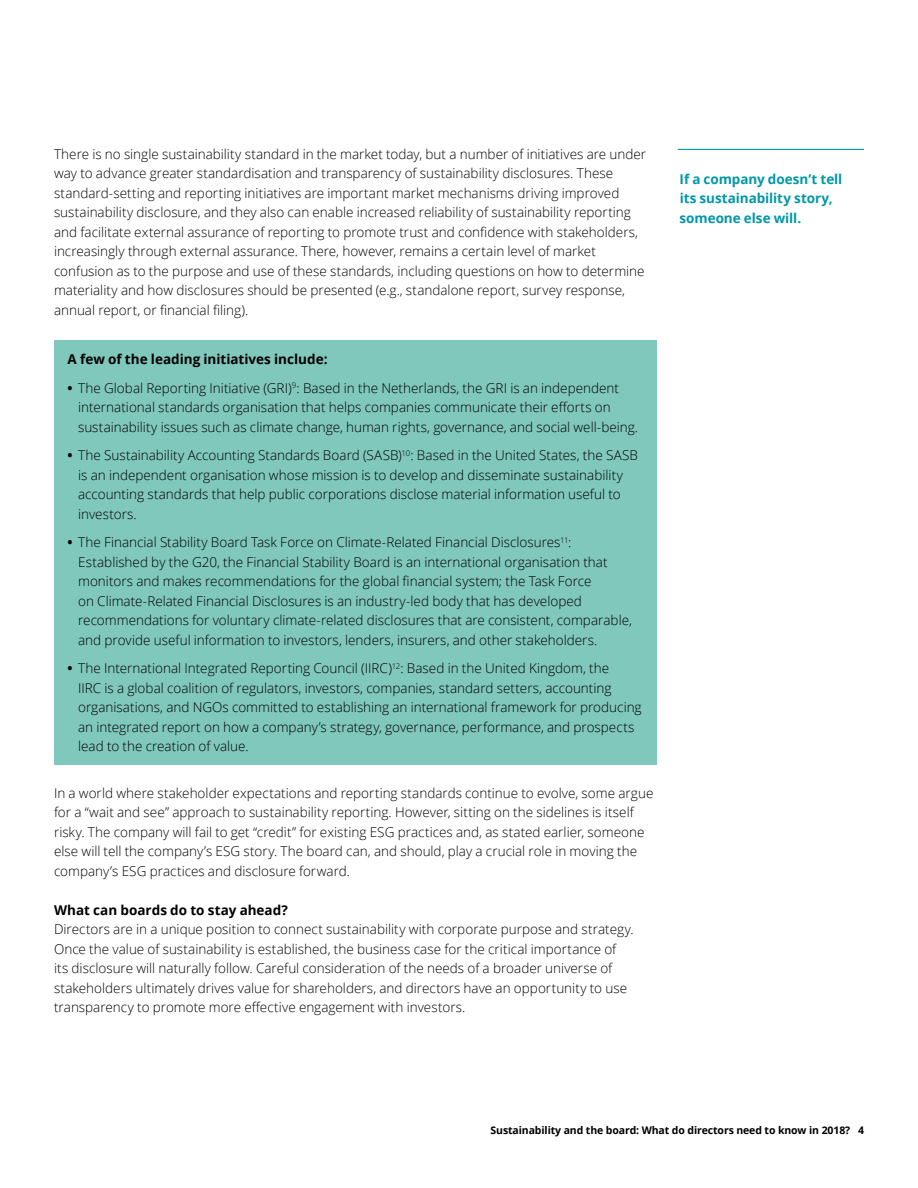
<style>
.page{position:relative;width:918px;height:1188px;background:#fff}
.page>*{position:absolute;margin:0;border:0;box-sizing:border-box;transform-origin:0 0}
.t1{font:300 13.5px/19.5px "Open Sans";color:#000}
.t2{font:700 13.5px "Open Sans";color:#000}
.t3{font:700 13.5px/19.5px "Open Sans";letter-spacing:-.005em;color:#0097a9}
.t4{font:700 10.5px "Open Sans";letter-spacing:-.01em;color:#000}
.s1{font-weight:700}
</style>
<div class="page">
<div style="left:54px;top:340px;width:602px;height:425px;background:#80c7bc"></div>
<hr style="left:678px;top:149px;width:186px;height:1px;background:#0097a9">
<p class="t1" style="left:54px;top:144px;width:594px">There is no single sustainability standard in the market today, but a number of initiatives are under way to advance greater standardisation and transparency of sustainability disclosures. These standard-setting and reporting initiatives are important market mechanisms driving improved sustainability disclosure, and they also can enable increased reliability of sustainability reporting and facilitate external assurance of reporting to promote trust and confidence with stakeholders, increasingly through external assurance. There, however, remains a certain level of market confusion as to the purpose and use of these standards, including questions on how to determine materiality and how disclosures should be presented (e.g., standalone report, survey response, annual report, or financial filing).</p>
<p class="t2" style="left:68px;top:350px;width:262px">A few of the leading initiatives include:</p>
<p class="t1" style="left:78px;top:378px;width:562px;text-indent:-11px"><span class="s1">•</span> The Global Reporting Initiative (GRI)<sup>9</sup>: Based in the Netherlands, the GRI is an independent international standards organisation that helps companies communicate their efforts on sustainability issues such as climate change, human rights, governance, and social well-being.</p>
<p class="t1" style="left:78px;top:445px;width:561px;text-indent:-11px"><span class="s1">•</span> The Sustainability Accounting Standards Board (SASB)<sup>10</sup>: Based in the United States, the SASB is an independent organisation whose mission is to develop and disseminate sustainability accounting standards that help public corporations disclose material information useful to investors.</p>
<p class="t1" style="left:78px;top:532px;width:555px;text-indent:-11px"><span class="s1">•</span> The Financial Stability Board Task Force on Climate-Related Financial Disclosures<sup>11</sup>:<br>Established by the G20, the Financial Stability Board is an international organisation that monitors and makes recommendations for the global financial system; the Task Force<br>on Climate-Related Financial Disclosures is an industry-led body that has developed recommendations for voluntary climate-related disclosures that are consistent, comparable, and provide useful information to investors, lenders, insurers, and other stakeholders.</p>
<p class="t1" style="left:78px;top:658px;width:565px;text-indent:-11px"><span class="s1">•</span> The International Integrated Reporting Council (IIRC)<sup>12</sup>: Based in the United Kingdom, the<br>IIRC is a global coalition of regulators, investors, companies, standard setters, accounting organisations, and NGOs committed to establishing an international framework for producing an integrated report on how a company’s strategy, governance, performance, and prospects lead to the creation of value.</p>
<p class="t1" style="left:54px;top:783px;width:601px">In a world where stakeholder expectations and reporting standards continue to evolve, some argue for a “wait and see” approach to sustainability reporting. However, sitting on the sidelines is itself risky. The company will fail to get “credit” for existing ESG practices and, as stated earlier, someone else will tell the company’s ESG story. The board can, and should, play a crucial role in moving the company’s ESG practices and disclosure forward.</p>
<p class="t2" style="left:54px;top:900px;width:236px">What can boards do to stay ahead?</p>
<p class="t1" style="left:54px;top:919px;width:581px">Directors are in a unique position to connect sustainability with corporate purpose and strategy.<br>Once the value of sustainability is established, the business case for the critical importance of its disclosure will naturally follow. Careful consideration of the needs of a broader universe of stakeholders ultimately drives value for shareholders, and directors have an opportunity to use transparency to promote more effective engagement with investors.</p>
<p class="t3" style="left:680px;top:169px;width:164px">If a company doesn’t tell its sustainability story, someone else will.</p>
<p class="t4" style="left:491px;top:1123px;width:375px">Sustainability and the board: What do directors need to know in 2018? 4</p>
</div>
